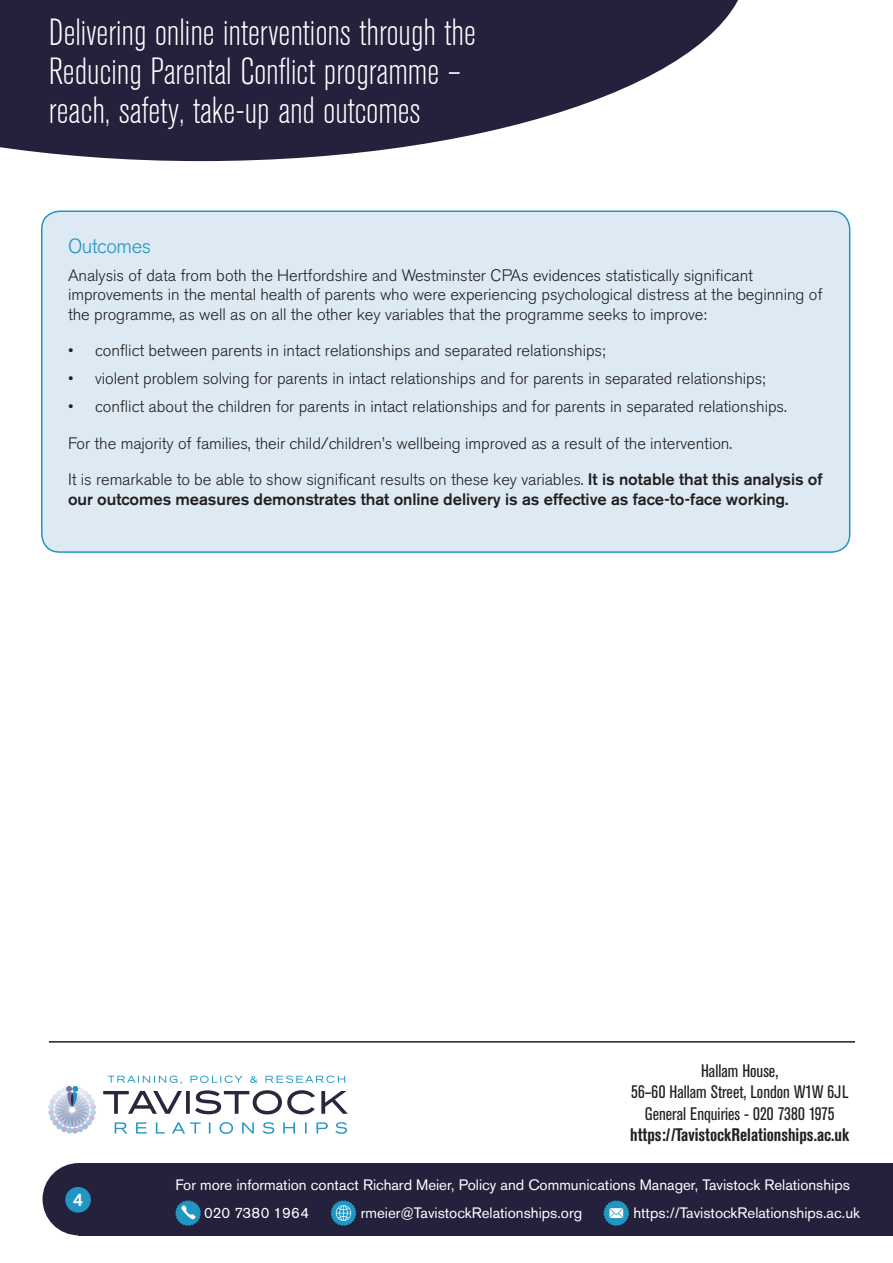
<style>
.page{position:relative;width:893px;height:1263px;background:#fff}
.page>*{position:absolute;margin:0;border:0;box-sizing:border-box;transform-origin:0 0}
.t1{font:300 condensed 37.5px/39px "Akzidenz Grotesk BE";color:#fff}
.t2{font:300 20.25px "Akzidenz Grotesk BE";letter-spacing:-.025em;color:#2296c2}
.t3{font:condensed 18px "Akzidenz Grotesk BE";color:#231f20}
.t4{font:700 condensed 18px "Akzidenz Grotesk BE";color:#231f20}
.t5{font:500 18px "Akzidenz Grotesk BE";color:#fff}
.t6{font:300 16.5px/19.5px "Akzidenz Grotesk BE";letter-spacing:-.005em;color:#231f20}
.t7{font:500 16.5px/19.5px "Akzidenz Grotesk BE";letter-spacing:-.005em;color:#231f20}
.t8{font:15px "Akzidenz Grotesk BE";color:#fff}
.s1{font-weight:300}
</style>
<div class="page">
<div style="left:79px;top:1163px;width:814px;height:72px;background:#24213c"></div>
<div style="left:43px;top:1163px;width:72px;height:72px;background:#24213c;border-radius:50%"></div>
<div style="left:65px;top:1187px;width:26px;height:25px;background:#2296c2;border-radius:50%"></div>
<svg style="left:603px;top:1200px;width:26px;height:26px"></svg>
<svg style="left:331px;top:1200px;width:25px;height:26px"></svg>
<svg style="left:175px;top:1200px;width:26px;height:26px"></svg>
<svg style="left:115px;top:1122px;width:232px;height:12px"></svg>
<svg style="left:103px;top:1090px;width:245px;height:24px"></svg>
<svg style="left:108px;top:1075px;width:237px;height:9px"></svg>
<svg style="left:48px;top:1086px;width:48px;height:48px"></svg>
<div style="left:42px;top:211px;width:808px;height:341px;background:#ddeaf3;border-radius:18px"></div>
<div style="left:41px;top:210px;width:809px;height:343px;border:2px solid #2296c2;border-radius:18px"></div>
<svg style="left:0;top:0;width:738px;height:161px;fill:#24213c"></svg>
<hr style="left:49px;top:1041px;width:806px;height:1px;background:#231f20">
<p class="t1" style="left:49px;top:14px;width:428px">Delivering online interventions through the<br>Reducing Parental Conflict programme – reach, safety, take-up and outcomes</p>
<p class="t2" style="left:68px;top:234px;width:84px">Outcomes</p>
<p class="t6" style="left:68px;top:265px;width:756px">Analysis of data from both the Hertfordshire and Westminster CPAs evidences statistically significant improvements in the mental health of parents who were experiencing psychological distress at the beginning of the programme, as well as on all the other key variables that the programme seeks to improve:</p>
<p class="t6" style="left:68px;top:341px;width:539px">• conflict between parents in intact relationships and separated relationships;</p>
<p class="t6" style="left:68px;top:369px;width:699px">• violent problem solving for parents in intact relationships and for parents in separated relationships;</p>
<p class="t6" style="left:68px;top:397px;width:720px">• conflict about the children for parents in intact relationships and for parents in separated relationships.</p>
<p class="t6" style="left:68px;top:433px;width:666px">For the majority of families, their child/children’s wellbeing improved as a result of the intervention.</p>
<p class="t7" style="left:68px;top:469px;width:756px"><span class="s1">It is remarkable to be able to show significant results on these key variables.</span> It is notable that this analysis of our outcomes measures demonstrates that online delivery is as effective as face-to-face working.</p>
<p class="t5" style="left:73px;top:1188px;width:12px">4</p>
<p class="t3" style="left:701px;top:1060px;width:79px">Hallam House,</p>
<p class="t3" style="left:631px;top:1082px;width:219px">56–60 Hallam Street, London W1W 6JL</p>
<p class="t3" style="left:645px;top:1103px;width:191px">General Enquiries - 020 7380 1975</p>
<p class="t4" style="left:630px;top:1125px;width:221px">https://TavistockRelationships.ac.uk</p>
<p class="t8" style="left:175px;top:1176px;width:676px">For more information contact Richard Meier, Policy and Communications Manager, Tavistock Relationships</p>
<p class="t8" style="left:204px;top:1204px;width:106px">020 7380 1964</p>
<p class="t8" style="left:361px;top:1204px;width:223px">rmeier@TavistockRelationships.org</p>
<p class="t8" style="left:633px;top:1204px;width:228px">https://TavistockRelationships.ac.uk</p>
</div>
